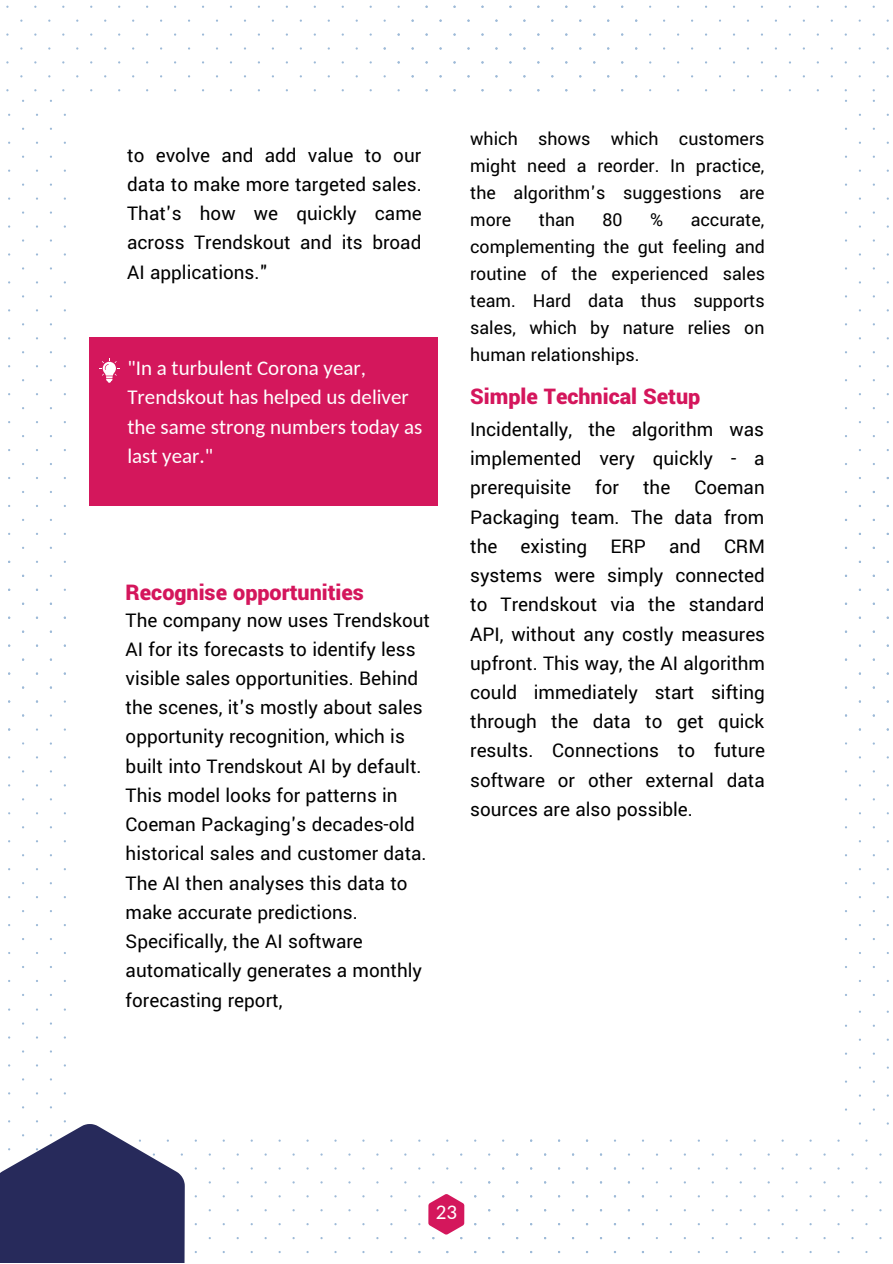
<style>
.page{position:relative;width:893px;height:1264px;background:#fff}
.page>*{position:absolute;margin:0;border:0;box-sizing:border-box;transform-origin:0 0}
.t1{font:900 24px "Yantramanav";color:#d4165c}
.t2{font:21px/29.2px "Yantramanav";color:#000;text-align:justify}
.t3{font:21px/29.2px "Carlito";color:#fff}
.t4{font:19.8px/27px "Yantramanav";color:#000;text-align:justify}
</style>
<div class="page">
<svg style="left:0;top:1120px;width:185px;height:142px"></svg>
<svg style="left:428px;top:1194px;width:36px;height:45px"></svg>
<div style="left:89px;top:337px;width:349px;height:168px;background:#d4175c"></div>
<svg style="left:99px;top:358px;width:20px;height:25px"></svg>
<p class="t2" style="left:127px;top:141px;width:296px">to evolve and add value to our data to make more targeted sales.<br>That's how we quickly came across Trendskout and its broad AI applications."</p>
<p class="t3" style="left:127px;top:355px;width:296px">"In a turbulent Corona year,<br>Trendskout has helped us deliver the same strong numbers today as last year."</p>
<p class="t1" style="left:126px;top:577px;width:240px">Recognise opportunities</p>
<p class="t2" style="left:126px;top:605px;width:306px;text-align:left">The company now uses Trendskout AI for its forecasts to identify less visible sales opportunities. Behind the scenes, it's mostly about sales opportunity recognition, which is built into Trendskout AI by default.<br>This model looks for patterns in Coeman Packaging's decades-old historical sales and customer data.<br>The AI then analyses this data to make accurate predictions.<br>Specifically, the AI software automatically generates a monthly forecasting report,</p>
<p class="t4" style="left:470px;top:126px;width:296px">which shows which customers might need a reorder. In practice, the algorithm's suggestions are more</p>
<p class="t4" style="left:539px;top:206px;width:38px">than</p>
<p class="t4" style="left:602px;top:206px;width:22px">80</p>
<p class="t4" style="left:650px;top:206px;width:15px">%</p>
<p class="t4" style="left:470px;top:206px;width:296px;text-indent:220px">accurate, complementing the gut feeling and routine of the experienced sales team. Hard data thus supports sales, which by nature relies on human relationships.</p>
<p class="t1" style="left:470px;top:381px;width:231px">Simple Technical Setup</p>
<p class="t2" style="left:470px;top:415px;width:296px">Incidentally, the algorithm was implemented very quickly - a prerequisite for the Coeman Packaging team. The data from the existing ERP and CRM systems were simply connected to Trendskout via the standard API, without any costly measures upfront. This way, the AI algorithm could immediately start sifting through the data to get quick results. Connections to future software or other external data sources are also possible.</p>
<p class="t3" style="left:435px;top:1198px;width:23px">23</p>
</div>
